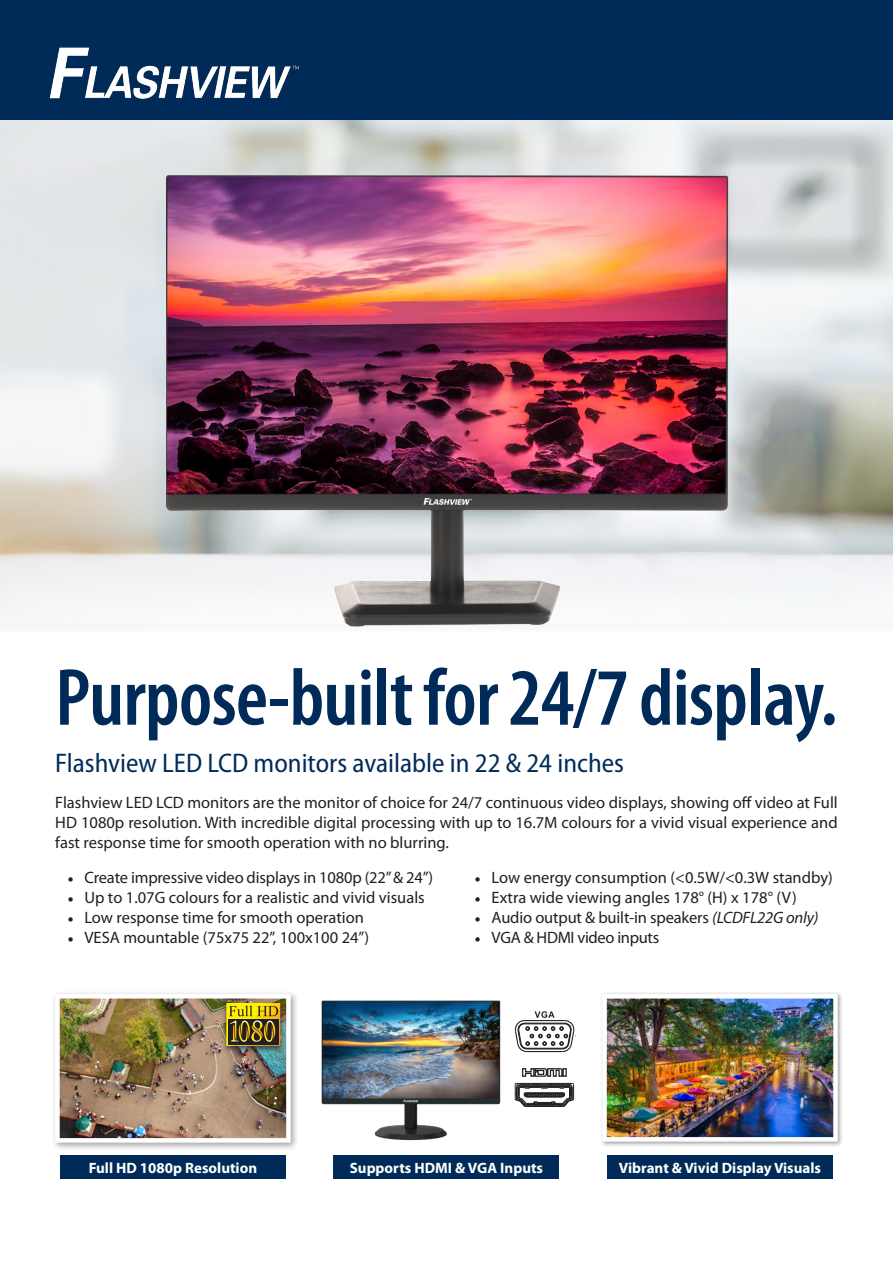
<style>
.page{position:relative;width:893px;height:1263px;background:#fff}
.page>*{position:absolute;margin:0;border:0;box-sizing:border-box;transform-origin:0 0}
.t1{font:600 condensed 81.75px "Myriad Pro";letter-spacing:-.01em;color:#002b58}
.t2{font:semi-condensed 27px "Myriad Pro";color:#002b58}
.t3{font:16.5px/19.8px "Myriad Pro";color:#231f20;text-align:justify}
.t4{font:16.5px "Myriad Pro";letter-spacing:-.02em;color:#231f20}
.t5{font:700 15px "Myriad Pro";color:#fff}
.s1{font-family:"Minion Pro"}
.s2{font-style:italic}
</style>
<div class="page">
<img style="left:0;top:119px;width:893px;height:507px">
<div style="left:0;top:0;width:893px;height:119px;background:#002b58"></div>
<img style="left:49px;top:47px;width:250px;height:52px">
<div style="left:60px;top:1155px;width:226px;height:24px;background:#002b58"></div>
<div style="left:52px;top:990px;width:247px;height:161px;background:#231f20;opacity:.4"></div>
<img style="left:60px;top:999px;width:226px;height:138px">
<div style="left:55px;top:994px;width:236px;height:148px;border:4px solid #fff"></div>
<div style="left:222px;top:1001px;width:63px;height:52px;background:#231f20;opacity:.65"></div>
<svg style="left:226px;top:1003px;width:54px;height:43px;background:#927e18"></svg>
<div style="left:607px;top:1155px;width:226px;height:24px;background:#002b58"></div>
<div style="left:600px;top:991px;width:243px;height:156px;background:#231f20;opacity:.4"></div>
<img style="left:607px;top:999px;width:226px;height:137px">
<div style="left:602px;top:994px;width:236px;height:147px;border:4px solid #fff"></div>
<img style="left:156px;top:168px;width:581px;height:459px">
<div style="left:334px;top:1155px;width:225px;height:24px;background:#002b58"></div>
<svg style="left:514px;top:1068px;width:60px;height:39px"></svg>
<svg style="left:514px;top:1011px;width:61px;height:42px"></svg>
<img style="left:321px;top:1000px;width:180px;height:141px">
<p class="t1" style="left:55px;top:647px;width:784px">Purpose-built for 24/7 display.</p>
<p class="t2" style="left:55px;top:746px;width:570px">Flashview LED LCD monitors available in 22 &amp; 24 inches</p>
<p class="t3" style="left:55px;top:793px;width:784px">Flashview LED LCD monitors are the monitor of choice for 24/7 continuous video displays, showing off video at Full HD 1080p resolution. With incredible digital processing with up to 16.7M colours for a vivid visual experience and fast response time for smooth operation with no blurring.</p>
<p class="t3" style="left:67px;top:867px;width:367px"><span class="s1">•</span> Create impressive video displays in 1080p (22” &amp; 24”)</p>
<p class="t3" style="left:67px;top:887px;width:359px"><span class="s1">•</span> Up to 1.07G colours for a realistic and vivid visuals</p>
<p class="t3" style="left:67px;top:907px;width:298px"><span class="s1">•</span> Low response time for smooth operation</p>
<p class="t3" style="left:67px;top:927px;width:303px"><span class="s1">•</span> VESA mountable (75x75 22”, 100x100 24”)</p>
<p class="t3" style="left:475px;top:867px;width:360px"><span class="s1">•</span> Low energy consumption (&lt;0.5W/&lt;0.3W standby)</p>
<p class="t3" style="left:475px;top:887px;width:324px"><span class="s1">•</span> Extra wide viewing angles 178° (H) x 178° (V)</p>
<p class="t3" style="left:475px;top:907px;width:345px"><span class="s1">•</span> Audio output &amp; built-in speakers <span class="s2">(LCDFL22G only)</span></p>
<p class="t4" style="left:475px;top:927px;width:186px"><span class="s1">•</span> VGA &amp; HDMI video inputs</p>
<p class="t5" style="left:89px;top:1158px;width:170px">Full HD 1080p Resolution</p>
<p class="t5" style="left:350px;top:1158px;width:195px">Supports HDMI &amp; VGA Inputs</p>
<p class="t5" style="left:619px;top:1158px;width:204px">Vibrant &amp; Vivid Display Visuals</p>
</div>
